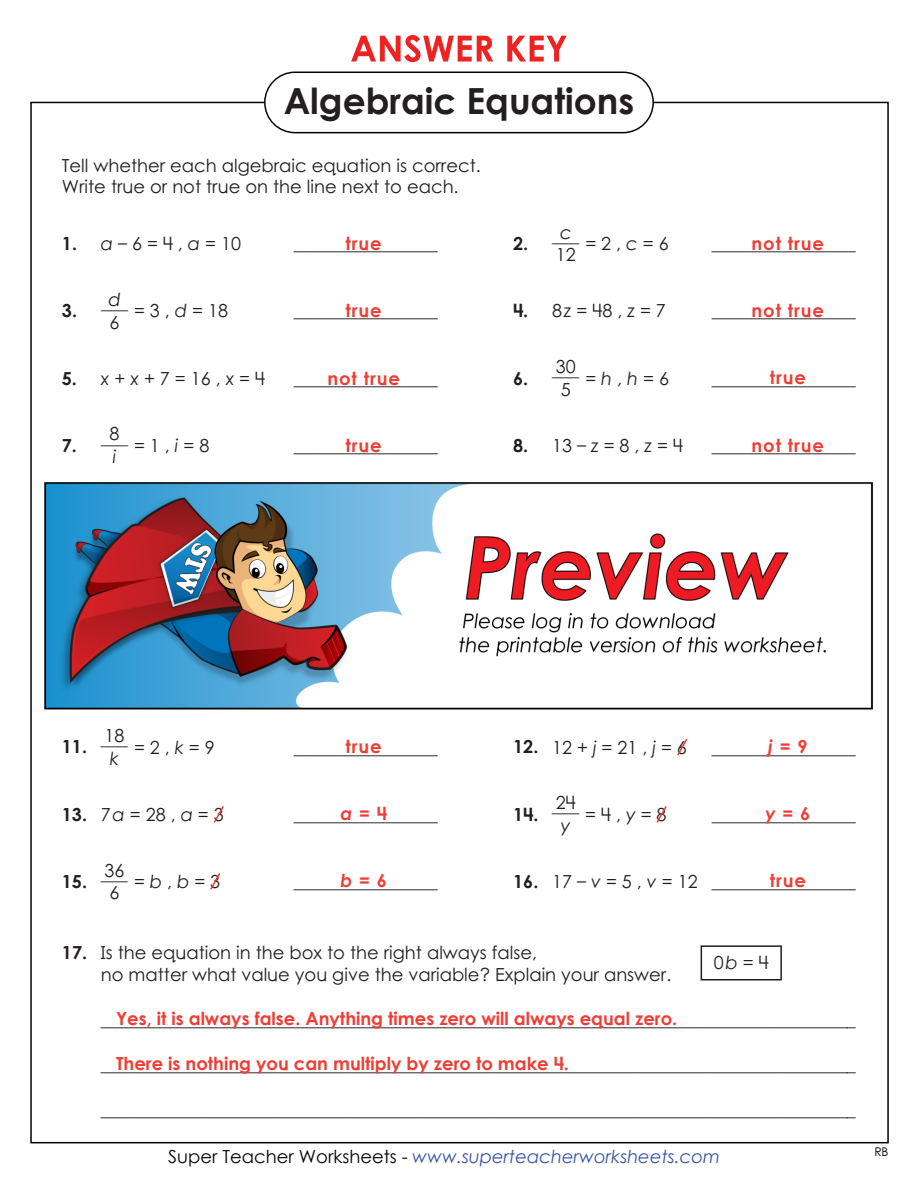
<style>
.page{position:relative;width:918px;height:1188px;background:#fff}
.page>*{position:absolute;margin:0;border:0;box-sizing:border-box;transform-origin:0 0}
.t1{font:700 36px "Century Gothic 2";color:#231f20}
.t2{font:18px/22.5px "Century STW4";color:#231f20}
.t3{font:700 18px "Century STW4";color:#ee3e35}
.t4{font:18px/21.6px "Century STW3";color:#231f20}
.t5{font:italic 18px "Century Gothic 2";color:#3a54a4}
.t6{font:700 18px "Century STW4";color:#231f20}
.t7{font:italic 18px/19.5px "Century STW4";color:#231f20;text-align:center}
.t8{font:12px "Century STW3";color:#050504}
.s1{font-style:italic}
.s2{font-weight:700;font-style:normal}
.s3{font-weight:700}
.s4{font-style:normal;color:#050504}
</style>
<div class="page">
<svg style="left:351px;top:35px;width:142px;height:27px"></svg>
<svg style="left:507px;top:36px;width:60px;height:26px"></svg>
<div style="left:264px;top:72px;width:390px;height:61px;border:2px solid #050504;border-radius:30px"></div>
<svg style="left:701px;top:945px;width:81px;height:36px"></svg>
<svg style="left:213px;top:806px;width:11px;height:17px"></svg>
<svg style="left:210px;top:873px;width:11px;height:17px"></svg>
<svg style="left:677px;top:739px;width:11px;height:17px"></svg>
<svg style="left:656px;top:806px;width:11px;height:17px"></svg>
<img style="left:44px;top:482px;width:828px;height:228px">
<h1 class="t1" style="left:284px;top:73px;width:352px">Algebraic Equations</h1>
<p class="t4" style="left:62px;top:154px;width:420px">Tell whether each algebraic equation is correct.<br>Write true or not true on the line next to each.</p>
<p class="t6" style="left:62px;top:230px;width:17px">1.</p>
<p class="t2" style="left:101px;top:232px;width:142px"><span class="s1">a</span> – 6 = 4 , <span class="s1">a</span> = 10</p>
<p class="t3" style="left:346px;top:230px;width:38px">true</p>
<p class="t2" style="left:294px;top:232px;width:145px">________________</p>
<p class="t6" style="left:513px;top:230px;width:17px">2.</p>
<p class="t7" style="left:552px;top:225px;width:28px">___c</p>
<p class="t2" style="left:556px;top:243px;width:21px">12</p>
<p class="t2" style="left:585px;top:232px;width:85px">= 2 , <span class="s1">c</span> = 6</p>
<p class="t3" style="left:752px;top:230px;width:74px">not true</p>
<p class="t2" style="left:712px;top:232px;width:145px">________________</p>
<p class="t6" style="left:62px;top:297px;width:17px">3.</p>
<p class="t7" style="left:101px;top:293px;width:28px">___d</p>
<p class="t2" style="left:110px;top:311px;width:11px">6</p>
<p class="t2" style="left:134px;top:299px;width:95px">= 3 , <span class="s1">d</span> = 18</p>
<p class="t3" style="left:346px;top:297px;width:38px">true</p>
<p class="t2" style="left:294px;top:299px;width:145px">________________</p>
<p class="t6" style="left:513px;top:297px;width:17px">4.</p>
<p class="t2" style="left:552px;top:299px;width:115px">8<span class="s1">z</span> = 48 , <span class="s1">z</span> = 7</p>
<p class="t3" style="left:752px;top:297px;width:74px">not true</p>
<p class="t2" style="left:712px;top:299px;width:145px">________________</p>
<p class="t6" style="left:62px;top:364px;width:17px">5.</p>
<p class="t2" style="left:101px;top:367px;width:166px"><span class="s1">x</span> + <span class="s1">x</span> + 7 = 16 , <span class="s1">x</span> = 4</p>
<p class="t3" style="left:327px;top:364px;width:74px">not true</p>
<p class="t2" style="left:294px;top:367px;width:145px">________________</p>
<p class="t2" style="left:556px;top:355px;width:21px">30<br>5</p>
<p class="t2" style="left:585px;top:367px;width:85px">= <span class="s1">h</span> , <span class="s1">h</span> = 6</p>
<p class="t7" style="left:513px;top:360px;width:68px"><span class="s2">6.</span> ___</p>
<p class="t3" style="left:770px;top:364px;width:38px">true</p>
<p class="t2" style="left:712px;top:367px;width:145px">________________</p>
<p class="t6" style="left:62px;top:432px;width:17px">7.</p>
<p class="t7" style="left:101px;top:427px;width:28px">___<sup>8 </sup>i</p>
<p class="t2" style="left:134px;top:434px;width:77px">= 1 , <span class="s1">i</span> = 8</p>
<p class="t3" style="left:346px;top:432px;width:38px">true</p>
<p class="t2" style="left:294px;top:434px;width:145px">________________</p>
<p class="t6" style="left:513px;top:432px;width:17px">8.</p>
<p class="t2" style="left:552px;top:434px;width:132px">13 –<span class="s1">z</span> = 8 , <span class="s1">z</span> =4</p>
<p class="t3" style="left:752px;top:432px;width:74px">not true</p>
<p class="t2" style="left:712px;top:434px;width:145px">________________</p>
<p class="t6" style="left:62px;top:733px;width:27px">11.</p>
<p class="t2" style="left:105px;top:724px;width:21px">18</p>
<p class="t7" style="left:110px;top:748px;width:11px">k</p>
<p class="t2" style="left:134px;top:735px;width:82px">= 2 , <span class="s1">k</span> = 9</p>
<p class="t7" style="left:101px;top:729px;width:28px">___</p>
<p class="t3" style="left:346px;top:732px;width:38px">true</p>
<p class="t2" style="left:294px;top:735px;width:145px">________________</p>
<p class="t6" style="left:513px;top:733px;width:27px">12.</p>
<p class="t2" style="left:552px;top:735px;width:136px">12 + <span class="s1">j</span> = 21 , <span class="s1">j</span> = 6</p>
<p class="t3" style="left:768px;top:732px;width:41px"><span class="s1">j</span> = 9</p>
<p class="t2" style="left:712px;top:735px;width:146px">________________</p>
<p class="t6" style="left:62px;top:800px;width:27px">13.</p>
<p class="t2" style="left:101px;top:803px;width:124px">7<span class="s1">a</span> = 28 , <span class="s1">a</span> = 3</p>
<p class="t3" style="left:340px;top:800px;width:48px"><span class="s1">a</span> = 4</p>
<p class="t2" style="left:294px;top:803px;width:145px">________________</p>
<p class="t2" style="left:556px;top:791px;width:21px">24</p>
<p class="t7" style="left:561px;top:815px;width:11px">y</p>
<p class="t2" style="left:513px;top:803px;width:155px"><span class="s3">14.</span> <sup>___</sup> = 4 , <span class="s1">y</span> = 8</p>
<p class="t3" style="left:765px;top:800px;width:46px"><span class="s1">y</span> = 6</p>
<p class="t2" style="left:712px;top:803px;width:146px">________________</p>
<p class="t6" style="left:62px;top:868px;width:27px">15.</p>
<p class="t2" style="left:105px;top:859px;width:21px">36<br>6</p>
<p class="t2" style="left:134px;top:870px;width:88px">= <span class="s1">b</span> , <span class="s1">b</span> = 3</p>
<p class="t7" style="left:101px;top:863px;width:28px">___</p>
<p class="t3" style="left:340px;top:867px;width:48px"><span class="s1">b</span> = 6</p>
<p class="t2" style="left:294px;top:870px;width:145px">________________</p>
<p class="t6" style="left:513px;top:868px;width:27px">16.</p>
<p class="t2" style="left:552px;top:870px;width:147px">17 – <span class="s1">v</span> = 5 , <span class="s1">v</span> = 12</p>
<p class="t3" style="left:770px;top:867px;width:38px">true</p>
<p class="t2" style="left:712px;top:870px;width:146px">________________</p>
<p class="t6" style="left:62px;top:938px;width:27px">17.</p>
<p class="t2" style="left:101px;top:941px;width:572px;line-height:21.6px">Is the equation in the box to the right always false,<br>no matter what value you give the variable? Explain your answer.</p>
<p class="t2" style="left:714px;top:951px;width:56px">0<span class="s1">b</span> = 4</p>
<p class="t3" style="left:116px;top:1005px;width:563px">Yes, it is always false. Anything times zero will always equal zero.</p>
<p class="t3" style="left:116px;top:1050px;width:454px">There is nothing you can multiply by zero to make 4.</p>
<p class="t2" style="left:101px;top:1007px;width:756px">____________________________________________________________________________________</p>
<p class="t2" style="left:101px;top:1052px;width:756px">____________________________________________________________________________________</p>
<p class="t2" style="left:101px;top:1097px;width:756px">____________________________________________________________________________________</p>
<p class="t5" style="left:168px;top:1143px;width:553px"><span class="s4">Super Teacher Worksheets -</span> www.superteacherworksheets.com</p>
<p class="t8" style="left:874px;top:1144px;width:16px">RB</p>
</div>
